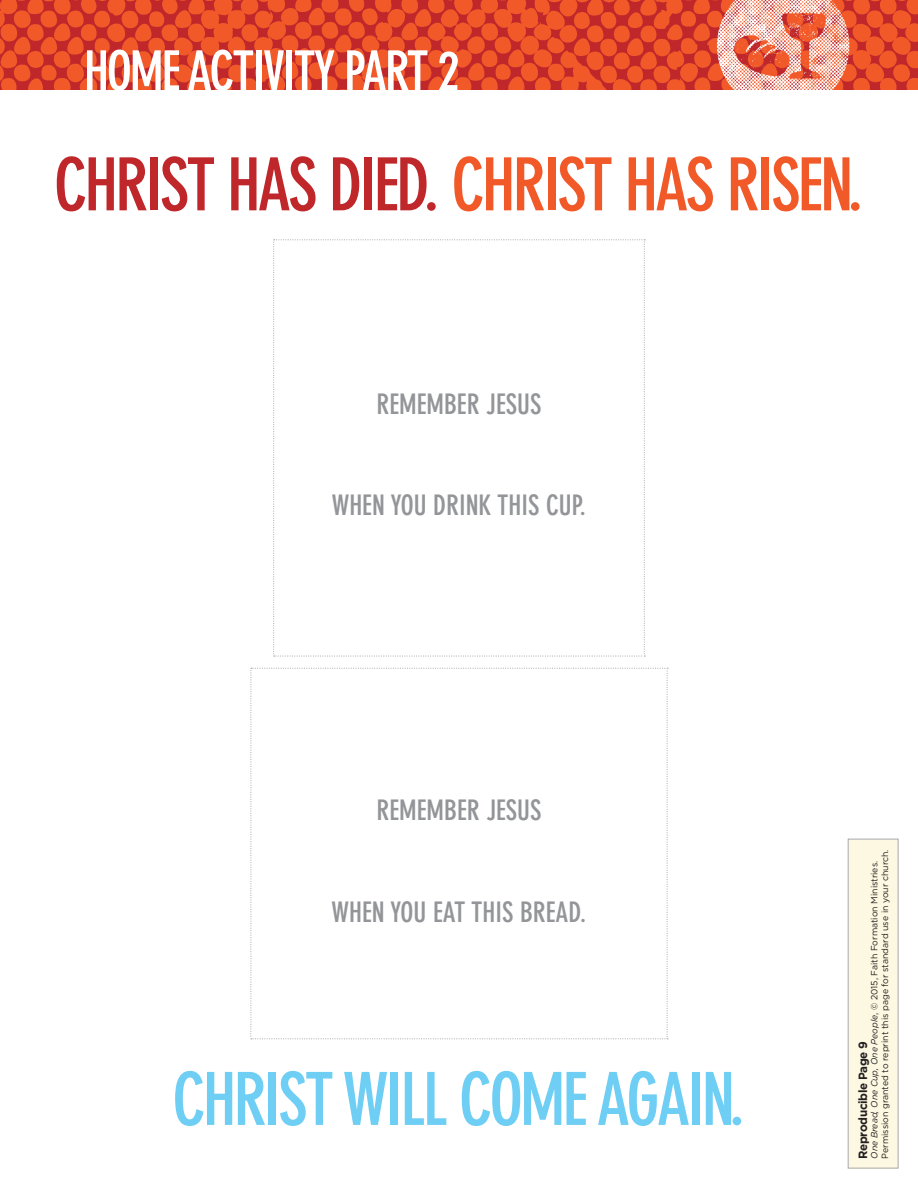
<style>
.page{position:relative;width:918px;height:1188px;background:#fff}
.page>*{position:absolute;margin:0;border:0;box-sizing:border-box;transform-origin:0 0}
.t1{font:700 condensed 72px "DIN Neuzeit Grotesk Std";letter-spacing:-.04em;color:#f15929}
.t2{font:700 condensed 72px "DIN Neuzeit Grotesk Std";letter-spacing:-.04em;color:#6fcef4}
.t3{font:700 condensed 54px "DIN Neuzeit Grotesk Std";letter-spacing:-.04em;color:#fff}
.t4{font:700 condensed 27.9px "DIN Neuzeit Grotesk Std";color:#939598}
.t5{font:700 12px "Gotham";letter-spacing:-.03em;color:#231f20}
.t6{font:9px/10.5px "Gotham";color:#231f20}
.s1{color:#bf272b}
.s2{font-style:italic}
</style>
<div class="page">
<img style="left:0;top:0;width:918px;height:90px">
<div style="left:848px;top:839px;width:50px;height:329px;background:#fdf8e1"></div>
<div style="left:848px;top:839px;width:50px;height:329px;border:1px solid #a9a9ae"></div>
<img style="left:715px;top:0;width:138px;height:90px">
<svg style="left:273px;top:239px;width:372px;height:418px"></svg>
<svg style="left:250px;top:668px;width:418px;height:371px"></svg>
<h2 class="t3" style="left:84px;top:40px;width:377px">HOME ACTIVITY PART 2</h2>
<h1 class="t1" style="left:54px;top:143px;width:811px"><span class="s1">CHRIST HAS DIED.</span> CHRIST HAS RISEN.</h1>
<h3 class="t4" style="left:377px;top:388px;width:166px">REMEMBER JESUS</h3>
<h3 class="t4" style="left:332px;top:489px;width:256px">WHEN YOU DRINK THIS CUP.</h3>
<h3 class="t4" style="left:377px;top:794px;width:166px">REMEMBER JESUS</h3>
<h3 class="t4" style="left:332px;top:896px;width:256px">WHEN YOU EAT THIS BREAD.</h3>
<h1 class="t2" style="left:172px;top:1058px;width:575px">CHRIST WILL COME AGAIN.</h1>
<p class="t6" style="left:869px;top:1159px;width:311px;rotate:-90deg"><span class="s2">One Bread, One Cup, One People</span>, © 2015, Faith Formation Ministries.<br>Permission granted to reprint this page for standard use in your church.</p>
<h3 class="t5" style="left:855px;top:1159px;width:119px;rotate:-90deg">Reproducible Page 9</h3>
</div>
